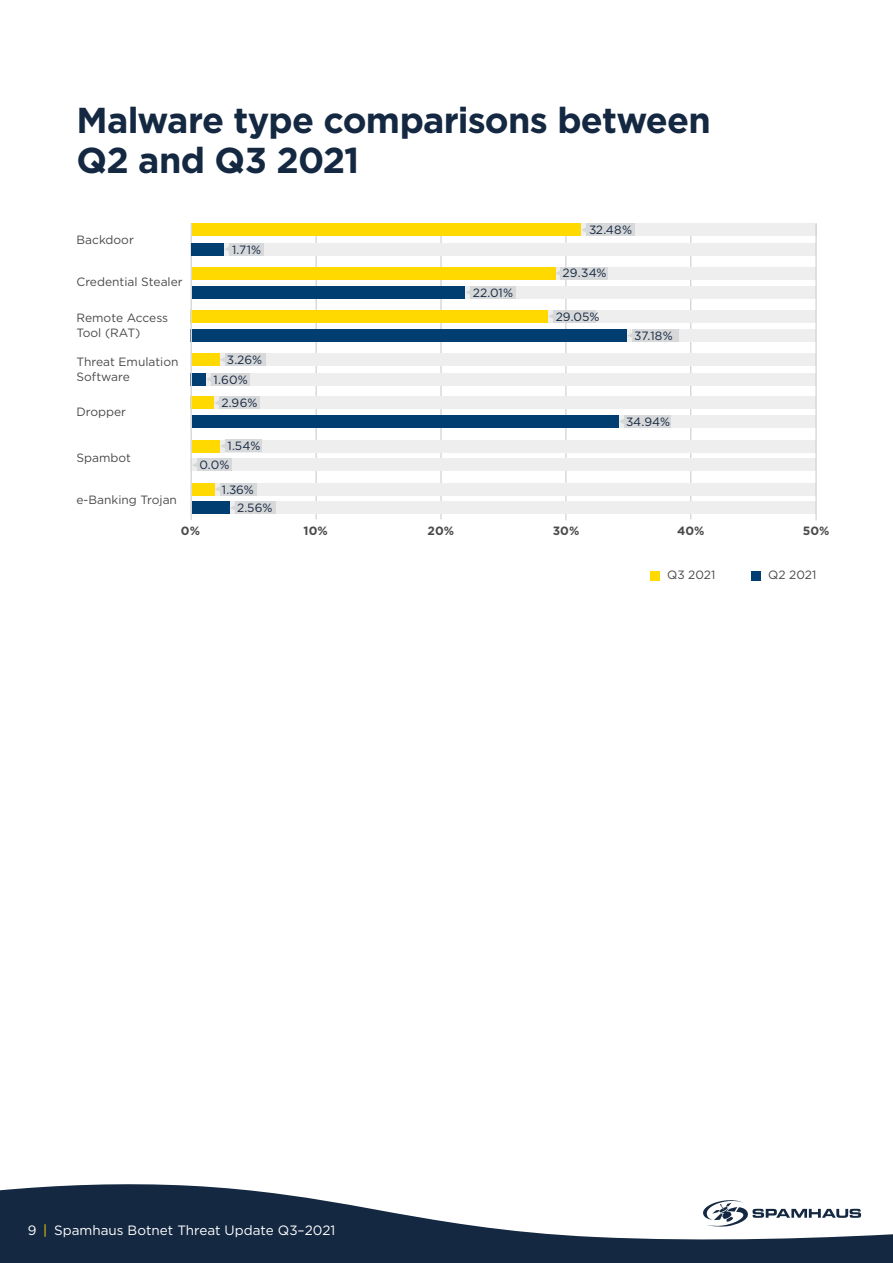
<style>
.page{position:relative;width:893px;height:1263px;background:#fff}
.page>*{position:absolute;margin:0;border:0;box-sizing:border-box;transform-origin:0 0}
.t1{font:700 36px/40.5px "Gotham";letter-spacing:-.02em;color:#142841}
.t2{font:13.5px "Gotham";color:#fff}
.t3{font:12px/15px "Gotham";color:#4a4a49}
.t4{font:12px "Gotham";letter-spacing:.01em;color:#142841}
.t5{font:700 12px "Gotham";color:#4a4a49}
.s1{color:#ffd800}
</style>
<div class="page">
<svg style="left:0;top:1184px;width:893px;height:79px;fill:#142841"></svg>
<svg style="left:702px;top:1199px;width:159px;height:28px"></svg>
<hr style="left:316px;top:223px;width:1px;height:296px;background:#c7c7c7">
<hr style="left:441px;top:223px;width:1px;height:296px;background:#c7c7c7">
<hr style="left:565px;top:223px;width:1px;height:297px;background:#c7c7c7">
<hr style="left:690px;top:223px;width:1px;height:296px;background:#c7c7c7">
<div style="left:191px;top:223px;width:626px;height:13px;background:#eee"></div>
<div style="left:190px;top:243px;width:626px;height:12px;background:#eee"></div>
<div style="left:191px;top:223px;width:390px;height:13px;background:#ffd900"></div>
<div style="left:586px;top:223px;width:49px;height:13px;background:#d7d8d9"></div>
<svg style="left:582px;top:228px;width:4px;height:4px"></svg>
<div style="left:191px;top:267px;width:625px;height:12px;background:#eee"></div>
<div style="left:191px;top:286px;width:625px;height:13px;background:#eee"></div>
<div style="left:192px;top:286px;width:273px;height:13px;background:#003d70"></div>
<div style="left:470px;top:286px;width:46px;height:13px;background:#d7d8d9"></div>
<div style="left:191px;top:267px;width:364px;height:12px;background:#ffd900"></div>
<div style="left:561px;top:267px;width:47px;height:12px;background:#d7d8d9"></div>
<svg style="left:555px;top:270px;width:6px;height:6px"></svg>
<div style="left:190px;top:310px;width:626px;height:12px;background:#eee"></div>
<div style="left:190px;top:329px;width:626px;height:13px;background:#eee"></div>
<div style="left:190px;top:310px;width:358px;height:12px;background:#ffd900"></div>
<div style="left:553px;top:310px;width:43px;height:12px;background:#d7d8d9"></div>
<svg style="left:549px;top:314px;width:4px;height:4px"></svg>
<div style="left:190px;top:329px;width:437px;height:13px;background:#003d70"></div>
<div style="left:633px;top:329px;width:46px;height:13px;background:#d7d8d9"></div>
<svg style="left:628px;top:333px;width:5px;height:5px"></svg>
<div style="left:190px;top:353px;width:626px;height:13px;background:#eee"></div>
<div style="left:190px;top:373px;width:626px;height:13px;background:#eee"></div>
<div style="left:191px;top:373px;width:15px;height:13px;background:#003d70"></div>
<div style="left:211px;top:373px;width:39px;height:13px;background:#d7d8d9"></div>
<svg style="left:206px;top:377px;width:5px;height:5px"></svg>
<div style="left:191px;top:353px;width:28px;height:13px;background:#ffd900"></div>
<div style="left:225px;top:353px;width:40px;height:13px;background:#d7d8d9"></div>
<svg style="left:219px;top:357px;width:6px;height:5px"></svg>
<div style="left:190px;top:396px;width:626px;height:13px;background:#eee"></div>
<div style="left:190px;top:415px;width:626px;height:13px;background:#eee"></div>
<div style="left:191px;top:415px;width:428px;height:13px;background:#003d70"></div>
<div style="left:624px;top:415px;width:46px;height:13px;background:#d7d8d9"></div>
<svg style="left:619px;top:419px;width:5px;height:5px"></svg>
<div style="left:191px;top:396px;width:23px;height:13px;background:#ffd900"></div>
<div style="left:219px;top:396px;width:41px;height:13px;background:#d7d8d9"></div>
<svg style="left:215px;top:401px;width:4px;height:4px"></svg>
<div style="left:190px;top:440px;width:626px;height:12px;background:#eee"></div>
<div style="left:190px;top:458px;width:626px;height:13px;background:#eee"></div>
<div style="left:197px;top:458px;width:34px;height:13px;background:#d7d8d9"></div>
<svg style="left:193px;top:463px;width:4px;height:4px"></svg>
<div style="left:191px;top:440px;width:28px;height:12px;background:#ffd900"></div>
<div style="left:225px;top:440px;width:37px;height:12px;background:#d7d8d9"></div>
<svg style="left:221px;top:444px;width:4px;height:4px"></svg>
<div style="left:190px;top:483px;width:626px;height:13px;background:#eee"></div>
<div style="left:190px;top:501px;width:626px;height:13px;background:#eee"></div>
<div style="left:191px;top:501px;width:39px;height:13px;background:#003d70"></div>
<div style="left:235px;top:501px;width:40px;height:13px;background:#d7d8d9"></div>
<svg style="left:230px;top:505px;width:5px;height:5px"></svg>
<div style="left:191px;top:483px;width:23px;height:13px;background:#ffd900"></div>
<div style="left:220px;top:483px;width:36px;height:13px;background:#d7d8d9"></div>
<svg style="left:214px;top:486px;width:6px;height:6px"></svg>
<hr style="left:190px;top:223px;width:2px;height:297px;background:#d9d9d9">
<hr style="left:816px;top:223px;width:1px;height:297px;background:#c7c7c7">
<div style="left:650px;top:571px;width:10px;height:9px;background:#ffd900"></div>
<div style="left:751px;top:571px;width:9px;height:9px;background:#003d70"></div>
<div style="left:191px;top:243px;width:32px;height:12px;background:#003d70"></div>
<div style="left:229px;top:243px;width:35px;height:12px;background:#d7d8d9"></div>
<svg style="left:225px;top:247px;width:4px;height:4px"></svg>
<h1 class="t1" style="left:77px;top:99px;width:636px">Malware type comparisons between<br>Q2 and Q3 2021</h1>
<p class="t4" style="left:589px;top:223px;width:44px">32.48%</p>
<p class="t3" style="left:77px;top:232px;width:59px">Backdoor</p>
<p class="t3" style="left:77px;top:274px;width:108px">Credential Stealer</p>
<p class="t3" style="left:77px;top:310px;width:93px">Remote Access<br>Tool (RAT)</p>
<p class="t3" style="left:77px;top:354px;width:104px">Threat Emulation<br>Software</p>
<p class="t3" style="left:77px;top:404px;width:51px">Dropper</p>
<p class="t3" style="left:77px;top:450px;width:56px">Spambot</p>
<p class="t3" style="left:77px;top:492px;width:102px">e-Banking Trojan</p>
<p class="t5" style="left:181px;top:524px;width:21px">0%</p>
<p class="t5" style="left:304px;top:524px;width:26px">10%</p>
<p class="t5" style="left:428px;top:524px;width:28px">20%</p>
<p class="t5" style="left:553px;top:524px;width:28px">30%</p>
<p class="t5" style="left:677px;top:524px;width:29px">40%</p>
<p class="t5" style="left:803px;top:524px;width:28px">50%</p>
<p class="t4" style="left:232px;top:243px;width:31px">1.71%</p>
<p class="t4" style="left:563px;top:266px;width:46px">29.34%</p>
<p class="t4" style="left:556px;top:310px;width:45px">29.05%</p>
<p class="t4" style="left:473px;top:286px;width:42px">22.01%</p>
<p class="t4" style="left:634px;top:329px;width:40px">37.18%</p>
<p class="t4" style="left:227px;top:353px;width:37px">3.26%</p>
<p class="t4" style="left:213px;top:373px;width:36px">1.60%</p>
<p class="t4" style="left:221px;top:396px;width:38px">2.96%</p>
<p class="t4" style="left:626px;top:415px;width:46px">34.94%</p>
<p class="t4" style="left:227px;top:440px;width:34px">1.54%</p>
<p class="t4" style="left:199px;top:458px;width:32px">0.0%</p>
<p class="t4" style="left:222px;top:483px;width:34px">1.36%</p>
<p class="t4" style="left:237px;top:501px;width:37px">2.56%</p>
<p class="t2" style="left:28px;top:1223px;width:309px">9 <span class="s1">|</span> Spamhaus Botnet Threat Update Q3–2021</p>
<p class="t3" style="left:667px;top:567px;width:50px">Q3 2021</p>
<p class="t3" style="left:768px;top:567px;width:50px">Q2 2021</p>
</div>
